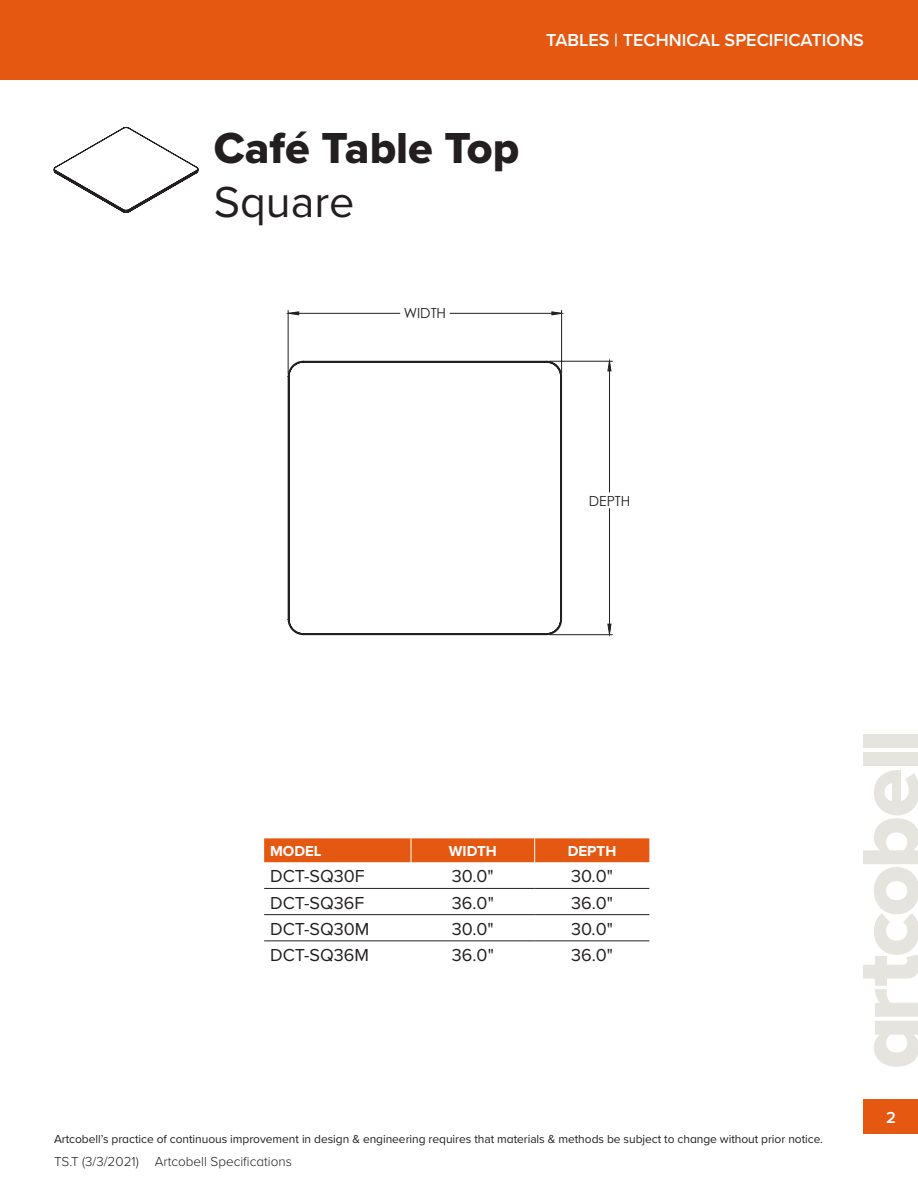
<style>
.page{position:relative;width:918px;height:1188px;background:#fff}
.page>*{position:absolute;margin:0;border:0;box-sizing:border-box;transform-origin:0 0}
.t1{font:45px "Proxima Nova Extrabld";color:#231f20}
.t2{font:45px "Proxima Nova";color:#231f20}
.t3{font:18px "Proxima Nova";color:#231f20}
.t4{font:600 18px "Proxima Nova";color:#fff}
.bullet_text{font:600 16.5px "Proxima Nova";color:#fff}
.t5{font:700 15px "Proxima Nova";color:#fff}
.t6{font:13.95px "Century Gothic";color:#231f20}
.t7{font:300 13.5px "Proxima Nova";color:#231f20}
.t8{font:12px "Proxima Nova";letter-spacing:-.005em;color:#231f20}
</style>
<div class="page">
<div style="left:0;top:0;width:918px;height:80px;background:#e45812"></div>
<div style="left:863px;top:1099px;width:55px;height:35px;background:#e45812"></div>
<svg style="left:863px;top:770px;width:55px;height:297px"></svg>
<div style="left:863px;top:752px;width:55px;height:14px;background:#e6e4df"></div>
<div style="left:863px;top:734px;width:55px;height:14px;background:#e6e4df"></div>
<svg style="left:54px;top:127px;width:144px;height:86px"></svg>
<hr style="left:549px;top:634px;width:63px;height:1px;background:#231f20">
<hr style="left:549px;top:361px;width:63px;height:1px;background:#231f20">
<hr style="left:561px;top:310px;width:1px;height:63px;background:#231f20">
<hr style="left:288px;top:310px;width:1px;height:63px;background:#231f20">
<svg style="left:608px;top:361px;width:3px;height:274px"></svg>
<svg style="left:288px;top:312px;width:274px;height:3px"></svg>
<svg style="left:287px;top:360px;width:276px;height:276px"></svg>
<div style="left:264px;top:838px;width:385px;height:24px;background:#e45812"></div>
<hr style="left:264px;top:888px;width:147px;height:1px;background:#231f20">
<hr style="left:411px;top:888px;width:124px;height:1px;background:#231f20">
<hr style="left:535px;top:888px;width:114px;height:1px;background:#231f20">
<hr style="left:264px;top:914px;width:147px;height:1px;background:#231f20">
<hr style="left:411px;top:914px;width:124px;height:1px;background:#231f20">
<hr style="left:535px;top:914px;width:114px;height:1px;background:#231f20">
<hr style="left:264px;top:941px;width:147px;height:1px;background:#231f20">
<hr style="left:411px;top:941px;width:124px;height:1px;background:#231f20">
<hr style="left:535px;top:941px;width:114px;height:1px;background:#231f20">
<h2 class="t4" style="left:546px;top:26px;width:319px">TABLES | TECHNICAL SPECIFICATIONS</h2>
<p class="t1" style="left:214px;top:114px;width:307px">Café Table Top</p>
<p class="t2" style="left:214px;top:168px;width:142px">Square</p>
<p class="t6" style="left:404px;top:304px;width:44px">WIDTH</p>
<p class="t6" style="left:589px;top:491px;width:43px">DEPTH</p>
<p class="t5" style="left:270px;top:840px;width:53px">MODEL</p>
<p class="t5" style="left:449px;top:840px;width:49px">WIDTH</p>
<p class="t5" style="left:568px;top:840px;width:50px">DEPTH</p>
<p class="t3" style="left:270px;top:863px;width:96px">DCT-SQ30F</p>
<p class="t3" style="left:452px;top:863px;width:43px">30.0"</p>
<p class="t3" style="left:571px;top:863px;width:43px">30.0"</p>
<p class="t3" style="left:270px;top:889px;width:96px">DCT-SQ36F</p>
<p class="t3" style="left:452px;top:889px;width:43px">36.0"</p>
<p class="t3" style="left:571px;top:889px;width:43px">36.0"</p>
<p class="t3" style="left:270px;top:915px;width:101px">DCT-SQ30M</p>
<p class="t3" style="left:452px;top:915px;width:43px">30.0"</p>
<p class="t3" style="left:571px;top:915px;width:43px">30.0"</p>
<p class="t3" style="left:270px;top:942px;width:100px">DCT-SQ36M</p>
<p class="t3" style="left:452px;top:942px;width:43px">36.0"</p>
<p class="t3" style="left:571px;top:942px;width:43px">36.0"</p>
<p class="t8" style="left:54px;top:1131px;width:771px">Artcobell’s practice of continuous improvement in design &amp; engineering requires that materials &amp; methods be subject to change without prior notice.</p>
<p class="t7" style="left:54px;top:1151px;width:86px">TS.T (3/3/2021)</p>
<p class="t7" style="left:155px;top:1151px;width:139px">Artcobell Specifications</p>
<p class="bullet_text" style="left:886px;top:1105px;width:11px">2</p>
</div>
